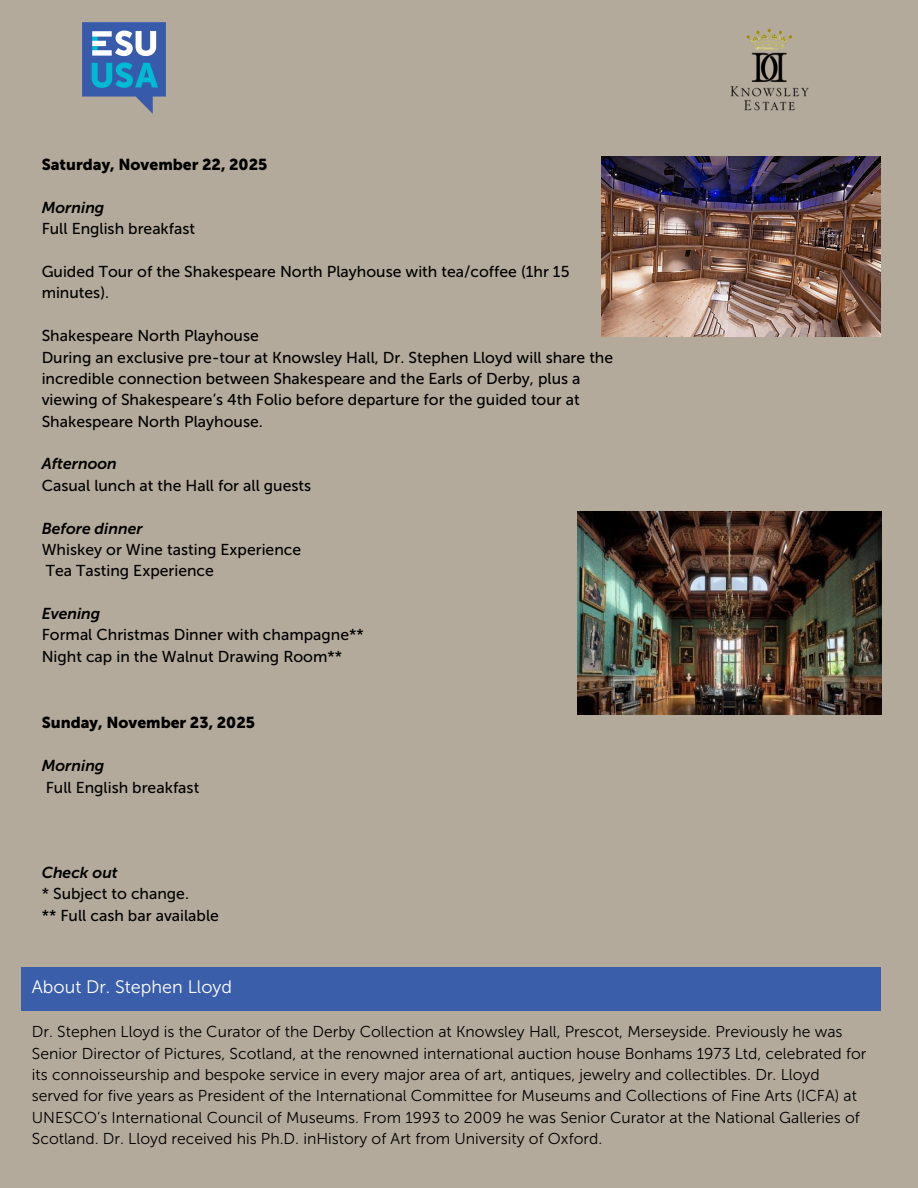
<style>
.page{position:relative;width:918px;height:1188px;background:#b4aa9c}
.page>*{position:absolute;margin:0;border:0;box-sizing:border-box;transform-origin:0 0}
.t1{font:18px "Museo Sans 300";color:#fff}
.t2{font:15.75px/21.3px "Museo Sans 300";color:#000}
.t3{font:15.75px/21.3px "Museo Sans 500";color:#000}
.t4{font:italic 15.75px "Museo Sans 700";color:#000}
.t5{font:15.75px "Museo Sans 900";color:#000}
</style>
<div class="page">
<img style="left:82px;top:22px;width:83px;height:91px">
<img style="left:730px;top:28px;width:79px;height:83px">
<img style="left:602px;top:156px;width:279px;height:180px">
<img style="left:577px;top:512px;width:304px;height:202px">
<div style="left:21px;top:967px;width:860px;height:44px;background:#3b5eaa"></div>
<p class="t5" style="left:42px;top:155px;width:227px">Saturday, November 22, 2025</p>
<p class="t4" style="left:42px;top:198px;width:64px">Morning</p>
<h2 class="t3" style="left:42px;top:218px;width:155px">Full English breakfast</h2>
<p class="t3" style="left:42px;top:261px;width:529px">Guided Tour of the Shakespeare North Playhouse with tea/coffee (1hr 15 minutes).</p>
<p class="t3" style="left:42px;top:325px;width:219px">Shakespeare North Playhouse</p>
<p class="t3" style="left:42px;top:347px;width:573px">During an exclusive pre-tour at Knowsley Hall, Dr. Stephen Lloyd will share the incredible connection between Shakespeare and the Earls of Derby, plus a viewing of Shakespeare’s 4th Folio before departure for the guided tour at Shakespeare North Playhouse.</p>
<p class="t4" style="left:42px;top:455px;width:77px">Afternoon</p>
<p class="t3" style="left:42px;top:475px;width:271px">Casual lunch at the Hall for all guests</p>
<p class="t4" style="left:42px;top:519px;width:103px">Before dinner</p>
<p class="t3" style="left:42px;top:539px;width:261px">Whiskey or Wine tasting Experience</p>
<p class="t3" style="left:46px;top:560px;width:170px">Tea Tasting Experience</p>
<p class="t4" style="left:42px;top:604px;width:60px">Evening</p>
<p class="t3" style="left:42px;top:624px;width:324px">Formal Christmas Dinner with champagne**</p>
<p class="t3" style="left:42px;top:646px;width:302px">Night cap in the Walnut Drawing Room**</p>
<p class="t5" style="left:42px;top:714px;width:215px">Sunday, November 23, 2025</p>
<p class="t4" style="left:42px;top:756px;width:64px">Morning</p>
<p class="t3" style="left:46px;top:777px;width:155px">Full English breakfast</p>
<h2 class="t4" style="left:42px;top:863px;width:78px">Check out</h2>
<p class="t3" style="left:42px;top:883px;width:149px">* Subject to change.</p>
<p class="t3" style="left:42px;top:905px;width:179px">** Full cash bar available</p>
<p class="t1" style="left:32px;top:976px;width:202px">About Dr. Stephen Lloyd</p>
<p class="t2" style="left:32px;top:1021px;width:836px">Dr. Stephen Lloyd is the Curator of the Derby Collection at Knowsley Hall, Prescot, Merseyside. Previously he was Senior Director of Pictures, Scotland, at the renowned international auction house Bonhams 1973 Ltd, celebrated for its connoisseurship and bespoke service in every major area of art, antiques, jewelry and collectibles. Dr. Lloyd served for five years as President of the International Committee for Museums and Collections of Fine Arts (ICFA) at UNESCO’s International Council of Museums. From 1993 to 2009 he was Senior Curator at the National Galleries of Scotland. Dr. Lloyd received his Ph.D. inHistory of Art from University of Oxford.</p>
</div>
